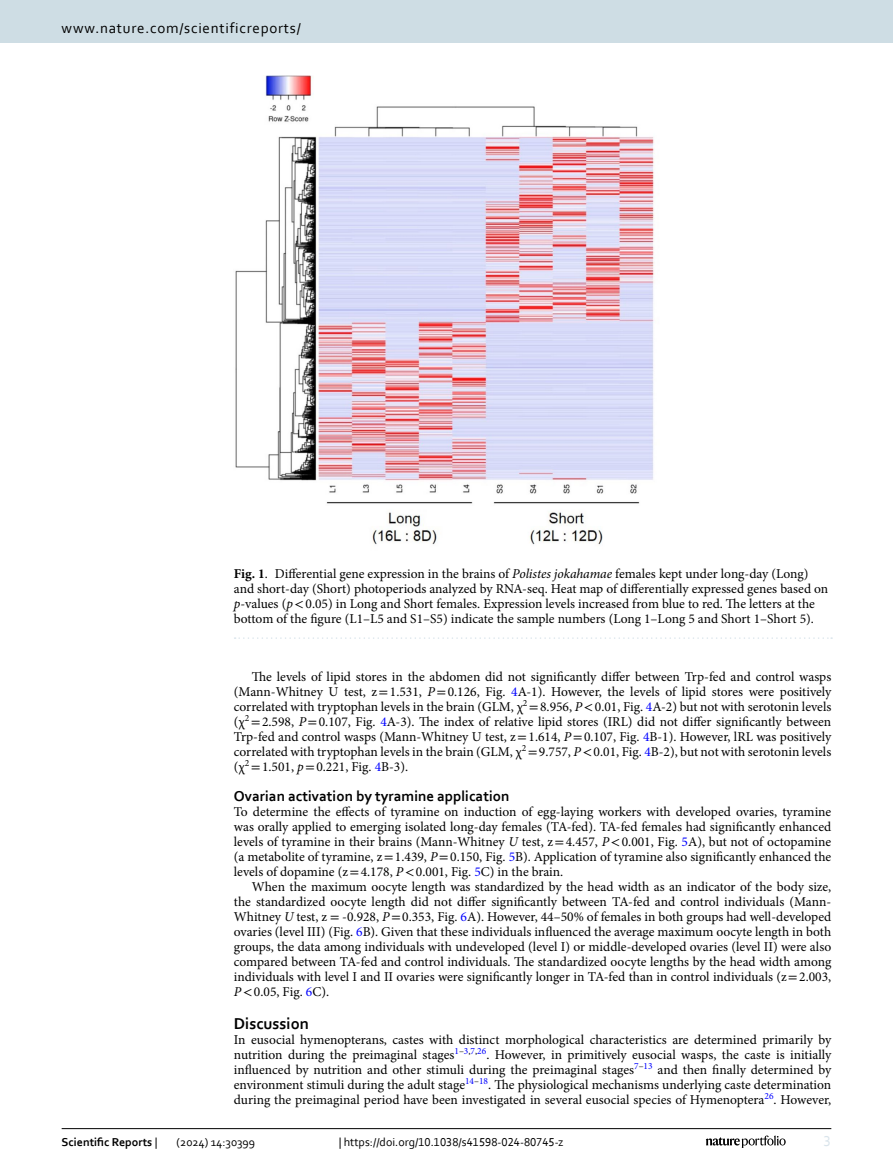
<style>
.page{position:relative;width:893px;height:1174px;background:#fff}
.page>*{position:absolute;margin:0;border:0;box-sizing:border-box;transform-origin:0 0}
.Head_1{font:700 16.5px "Corbel";color:#000}
.Head_2{font:700 15px "Corbel";color:#000}
.t1{font:15px "Corbel";letter-spacing:.05em;color:#000}
.t2{font:15px "Corbel";color:#d9e4eb}
.Body_Text_Indent{font:13.5px/15px "Minion Pro";color:#000;text-align:justify}
.Body_Text{font:13.5px/15px "Minion Pro";color:#000;text-align:justify}
.Figure_Caption{font:13.5px/15px "Minion Pro";letter-spacing:-.005em;color:#000}
.t3{font:12px "Corbel";color:#000}
.t4{font:700 12px "Corbel";color:#000}
.s1{font-weight:700}
.s2{font-style:italic}
.s3{font-family:"STIX"}
.s4{color:#00f}
.s5{font-weight:400}
</style>
<div class="page">
<img style="left:235px;top:76px;width:420px;height:469px">
<svg style="left:235px;top:637px;width:597px;height:2px"></svg>
<hr style="left:62px;top:1128px;width:769px;height:1px;background:#000">
<svg style="left:706px;top:1135px;width:80px;height:12px"></svg>
<div style="left:0;top:0;width:893px;height:43px;background:#cedde4"></div>
<p class="t1" style="left:62px;top:18px;width:241px">www.nature.com/scientificreports/</p>
<p class="Figure_Caption" style="left:234px;top:566px;width:596px"><span class="s1">Fig. 1</span>. Differential gene expression in the brains of <span class="s2">Polistes jokahamae</span> females kept under long-day (Long) and short-day (Short) photoperiods analyzed by RNA-seq. Heat map of differentially expressed genes based on <span class="s2">p</span>-values (<span class="s2">p</span><span class="s3">&lt;</span>0.05) in Long and Short females. Expression levels increased from blue to red. The letters at the bottom of the figure (L1–L5 and S1–S5) indicate the sample numbers (Long 1–Long 5 and Short 1–Short 5).</p>
<p class="Body_Text_Indent" style="left:234px;top:669px;width:599px;text-indent:18px">The levels of lipid stores in the abdomen did not significantly differ between Trp-fed and control wasps (Mann-Whitney U test, z<span class="s3">=</span>1.531, <span class="s2">P</span><span class="s3">=</span>0.126, Fig. <span class="s4">4</span>A-1). However, the levels of lipid stores were positively correlated with tryptophan levels in the brain (GLM, χ<sup>2</sup> <span class="s3">=</span>8.956, <span class="s2">P</span><span class="s3">&lt;</span>0.01, Fig. <span class="s4">4</span>A-2) but not with serotonin levels (χ<sup>2</sup> <span class="s3">=</span>2.598, <span class="s2">P</span><span class="s3">=</span>0.107, Fig. <span class="s4">4</span>A-3). The index of relative lipid stores (IRL) did not differ significantly between Trp-fed and control wasps (Mann-Whitney U test, z<span class="s3">=</span>1.614, <span class="s2">P</span><span class="s3">=</span>0.107, Fig. <span class="s4">4</span>B-1). However, lRL was positively correlated with tryptophan levels in the brain (GLM, χ<sup>2</sup> <span class="s3">=</span>9.757, <span class="s2">P</span><span class="s3">&lt;</span>0.01, Fig. <span class="s4">4</span>B-2), but not with serotonin levels (χ<sup>2</sup> <span class="s3">=</span>1.501, <span class="s2">p</span><span class="s3">=</span>0.221, Fig. <span class="s4">4</span>B-3).</p>
<p class="Head_2" style="left:234px;top:786px;width:277px">Ovarian activation by tyramine application</p>
<p class="Body_Text" style="left:234px;top:804px;width:599px">To determine the effects of tyramine on induction of egg-laying workers with developed ovaries, tyramine was orally applied to emerging isolated long-day females (TA-fed). TA-fed females had significantly enhanced levels of tyramine in their brains (Mann-Whitney <span class="s2">U</span> test, z<span class="s3">=</span>4.457, <span class="s2">P</span><span class="s3">&lt;</span>0.001, Fig. <span class="s4">5</span>A), but not of octopamine (a metabolite of tyramine, z<span class="s3">=</span>1.439, <span class="s2">P</span><span class="s3">=</span>0.150, Fig. <span class="s4">5</span>B). Application of tyramine also significantly enhanced the levels of dopamine (z<span class="s3">=</span>4.178, <span class="s2">P</span><span class="s3">&lt;</span>0.001, Fig. <span class="s4">5</span>C) in the brain.</p>
<p class="Body_Text_Indent" style="left:234px;top:879px;width:599px;text-indent:18px">When the maximum oocyte length was standardized by the head width as an indicator of the body size, the standardized oocyte length did not differ significantly between TA-fed and control individuals (Mann-Whitney <span class="s2">U</span> test, z <span class="s3">=</span> -0.928, <span class="s2">P</span><span class="s3">=</span>0.353, Fig. <span class="s4">6</span>A). However, 44–50% of females in both groups had well-developed ovaries (level III) (Fig. <span class="s4">6</span>B). Given that these individuals influenced the average maximum oocyte length in both groups, the data among individuals with undeveloped (level I) or middle-developed ovaries (level II) were also compared between TA-fed and control individuals. The standardized oocyte lengths by the head width among individuals with level I and II ovaries were significantly longer in TA-fed than in control individuals (z<span class="s3">=</span>2.003, <span class="s2">P</span><span class="s3">&lt;</span>0.05, Fig. <span class="s4">6</span>C).</p>
<p class="Head_1" style="left:234px;top:1013px;width:77px">Discussion</p>
<p class="Body_Text" style="left:234px;top:1032px;width:599px">In eusocial hymenopterans, castes with distinct morphological characteristics are determined primarily by nutrition during the preimaginal stages<sup>1</sup><sup>–</sup><sup>3</sup><sup>,</sup><sup>7</sup><sup>,</sup><sup>26</sup>. However, in primitively eusocial wasps, the caste is initially influenced by nutrition and other stimuli during the preimaginal stages<sup>7</sup><sup>–</sup><sup>13</sup> and then finally determined by environment stimuli during the adult stage<sup>14</sup><sup>–</sup><sup>18</sup>. The physiological mechanisms underlying caste determination during the preimaginal period have been investigated in several eusocial species of Hymenoptera<sup>26</sup>. However,</p>
<p class="t4" style="left:62px;top:1134px;width:97px">Scientific Reports <span class="s5">|</span></p>
<p class="t3" style="left:177px;top:1134px;width:80px">(2024) 14:30399</p>
<p class="t3" style="left:339px;top:1134px;width:226px">| https://doi.org/10.1038/s41598-024-80745-z</p>
<p class="t2" style="left:824px;top:1132px;width:9px">3</p>
</div>
